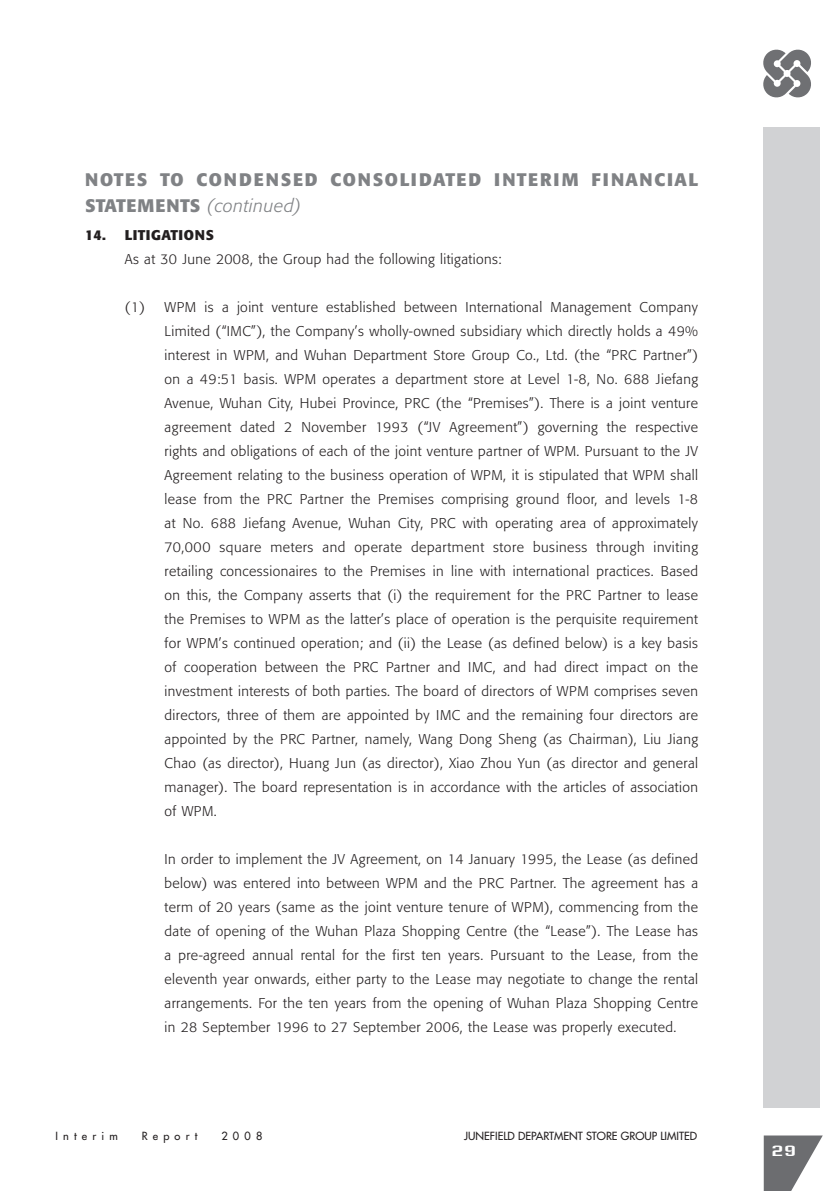
<style>
.page{position:relative;width:840px;height:1191px;background:#fff}
.page>*{position:absolute;margin:0;border:0;box-sizing:border-box;transform-origin:0 0}
.t1{font:700 18px/26px "Formata";letter-spacing:.1em;color:#808285}
.t2{font:600 14.8px "Briem Akademi Std";color:#fff;scale:1.5 1}
.t3{font:300 14px/24px "Formata";letter-spacing:.03em;color:#231f20;text-align:justify}
.t4{font:700 14px "Formata";letter-spacing:.03em;color:#231f20}
.t5{font:500 11px "Futura Std";color:#231f20}
.t6{font:500 11px "Futura Std";letter-spacing:.47em;color:#231f20}
.s1{font-weight:300;font-style:italic}
</style>
<div class="page">
<img style="left:763px;top:50px;width:47px;height:47px">
<div style="left:763px;top:127px;width:56px;height:980px;background:#d1d2d4"></div>
<svg style="left:763px;top:1135px;width:59px;height:55px"></svg>
<p class="t1" style="left:85px;top:168px;width:614px">NOTES TO CONDENSED CONSOLIDATED INTERIM FINANCIAL<br>STATEMENTS <span class="s1">(continued)</span></p>
<p class="t4" style="left:85px;top:226px;width:130px">14. LITIGATIONS</p>
<p class="t3" style="left:125px;top:249px;width:378px">As at 30 June 2008, the Group had the following litigations:</p>
<p class="t3" style="left:164px;top:297px;width:534px;text-indent:-40px">(1) WPM is a joint venture established between International Management Company Limited (“IMC”), the Company’s wholly-owned subsidiary which directly holds a 49% interest in WPM, and Wuhan Department Store Group Co., Ltd. (the “PRC Partner”) on a 49:51 basis. WPM operates a department store at Level 1-8, No. 688 Jiefang Avenue, Wuhan City, Hubei Province, PRC (the “Premises”). There is a joint venture agreement dated 2 November 1993 (“JV Agreement”) governing the respective rights and obligations of each of the joint venture partner of WPM. Pursuant to the JV Agreement relating to the business operation of WPM, it is stipulated that WPM shall lease from the PRC Partner the Premises comprising ground floor, and levels 1-8 at No. 688 Jiefang Avenue, Wuhan City, PRC with operating area of approximately 70,000 square meters and operate department store business through inviting retailing concessionaires to the Premises in line with international practices. Based on this, the Company asserts that (i) the requirement for the PRC Partner to lease the Premises to WPM as the latter’s place of operation is the perquisite requirement for WPM’s continued operation; and (ii) the Lease (as defined below) is a key basis of cooperation between the PRC Partner and IMC, and had direct impact on the investment interests of both parties. The board of directors of WPM comprises seven directors, three of them are appointed by IMC and the remaining four directors are appointed by the PRC Partner, namely, Wang Dong Sheng (as Chairman), Liu Jiang Chao (as director), Huang Jun (as director), Xiao Zhou Yun (as director and general manager). The board representation is in accordance with the articles of association of WPM.</p>
<p class="t3" style="left:164px;top:849px;width:534px">In order to implement the JV Agreement, on 14 January 1995, the Lease (as defined below) was entered into between WPM and the PRC Partner. The agreement has a term of 20 years (same as the joint venture tenure of WPM), commencing from the date of opening of the Wuhan Plaza Shopping Centre (the “Lease”). The Lease has a pre-agreed annual rental for the first ten years. Pursuant to the Lease, from the eleventh year onwards, either party to the Lease may negotiate to change the rental arrangements. For the ten years from the opening of Wuhan Plaza Shopping Centre in 28 September 1996 to 27 September 2006, the Lease was properly executed.</p>
<p class="t6" style="left:55px;top:1129px;width:64px">Interim</p>
<p class="t5" style="left:142px;top:1129px;width:57px">Report</p>
<p class="t5" style="left:221px;top:1129px;width:42px">2008</p>
<p class="t5" style="left:464px;top:1129px;width:234px">JUNEFIELD DEPARTMENT STORE GROUP LIMITED</p>
<p class="t2" style="left:770px;top:1141px;width:18px">29</p>
</div>
